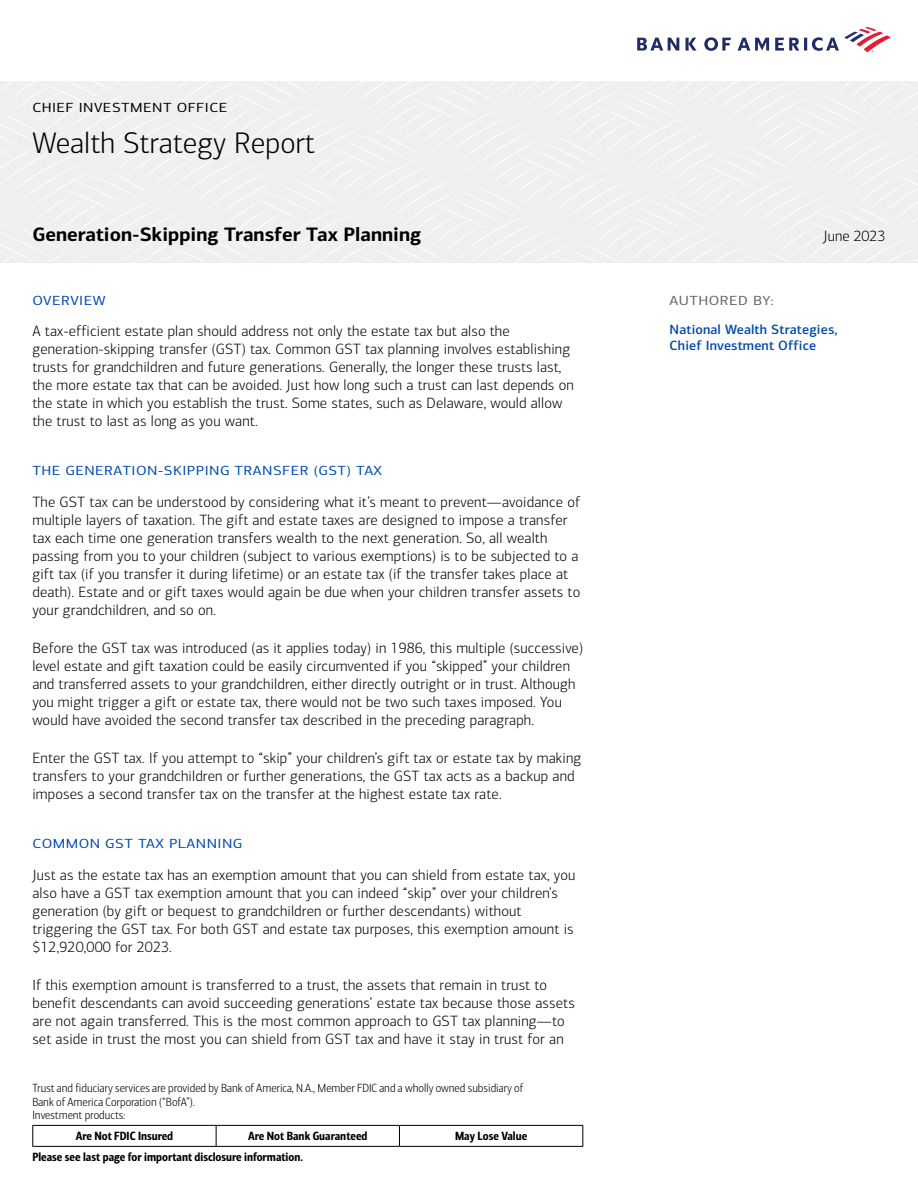
<style>
.page{position:relative;width:918px;height:1188px;background:#fff}
.page>*{position:absolute;margin:0;border:0;box-sizing:border-box;transform-origin:0 0}
.t1{font:300 30px "Connections";color:#000}
.t2{font:700 19.5px "Connections";color:#000}
.t3{font:300 15px/18px "Connections";letter-spacing:.01em;color:#000}
.t4{font:500 13.5px/16.2px "Connections";letter-spacing:.01em;color:#0049ac}
.t5{font:13.35px "Connections";letter-spacing:.03em;color:#0049ac;scale:1.14 1}
.t6{font:13.35px "Connections";letter-spacing:.03em;color:#000;scale:1.14 1}
.t7{font:13.35px "Connections";letter-spacing:.03em;color:#646464;scale:1.14 1}
.t8{font:300 12px/13.5px "Connections Cond";color:#000}
.t9{font:12px "Connections Cond Bld";color:#000}
</style>
<div class="page">
<div style="left:0;top:81px;width:918px;height:181px;background:#edeff0"></div>
<svg style="left:637px;top:27px;width:254px;height:25px"></svg>
<hr style="left:32px;top:1125px;width:184px;height:1px;background:#000">
<svg style="left:32px;top:1126px;width:1px;height:20px"></svg>
<hr style="left:216px;top:1125px;width:183px;height:1px;background:#000">
<svg style="left:216px;top:1126px;width:1px;height:20px"></svg>
<hr style="left:399px;top:1125px;width:184px;height:1px;background:#000">
<svg style="left:399px;top:1126px;width:1px;height:20px"></svg>
<svg style="left:582px;top:1126px;width:1px;height:20px"></svg>
<hr style="left:32px;top:1146px;width:184px;height:1px;background:#000">
<hr style="left:216px;top:1146px;width:183px;height:1px;background:#000">
<hr style="left:399px;top:1146px;width:184px;height:1px;background:#000">
<p class="t6" style="left:32px;top:100px;width:172px">CHIEF INVESTMENT OFFICE</p>
<h1 class="t1" style="left:32px;top:125px;width:284px">Wealth Strategy Report</h1>
<h2 class="t2" style="left:32px;top:222px;width:390px">Generation-Skipping Transfer Tax Planning</h2>
<p class="t3" style="left:824px;top:227px;width:63px">June 2023</p>
<h3 class="t5" style="left:32px;top:292px;width:66px">OVERVIEW</h3>
<p class="t3" style="left:32px;top:322px;width:543px">A tax-efficient estate plan should address not only the estate tax but also the generation-skipping transfer (GST) tax. Common GST tax planning involves establishing trusts for grandchildren and future generations. Generally, the longer these trusts last, the more estate tax that can be avoided. Just how long such a trust can last depends on the state in which you establish the trust. Some states, such as Delaware, would allow the trust to last as long as you want.</p>
<h3 class="t5" style="left:32px;top:463px;width:308px">THE GENERATION-SKIPPING TRANSFER (GST) TAX</h3>
<p class="t3" style="left:32px;top:493px;width:549px">The GST tax can be understood by considering what it’s meant to prevent—avoidance of multiple layers of taxation. The gift and estate taxes are designed to impose a transfer tax each time one generation transfers wealth to the next generation. So, all wealth passing from you to your children (subject to various exemptions) is to be subjected to a gift tax (if you transfer it during lifetime) or an estate tax (if the transfer takes place at death). Estate and or gift taxes would again be due when your children transfer assets to your grandchildren, and so on.</p>
<p class="t3" style="left:32px;top:639px;width:552px">Before the GST tax was introduced (as it applies today) in 1986, this multiple (successive) level estate and gift taxation could be easily circumvented if you “skipped” your children and transferred assets to your grandchildren, either directly outright or in trust. Although you might trigger a gift or estate tax, there would not be two such taxes imposed. You would have avoided the second transfer tax described in the preceding paragraph.</p>
<p class="t3" style="left:32px;top:749px;width:550px">Enter the GST tax. If you attempt to “skip” your children’s gift tax or estate tax by making transfers to your grandchildren or further generations, the GST tax acts as a backup and imposes a second transfer tax on the transfer at the highest estate tax rate.</p>
<h3 class="t5" style="left:32px;top:836px;width:186px">COMMON GST TAX PLANNING</h3>
<p class="t3" style="left:32px;top:866px;width:544px">Just as the estate tax has an exemption amount that you can shield from estate tax, you also have a GST tax exemption amount that you can indeed “skip” over your children’s generation (by gift or bequest to grandchildren or further descendants) without triggering the GST tax. For both GST and estate tax purposes, this exemption amount is $12,920,000 for 2023.</p>
<p class="t3" style="left:32px;top:976px;width:544px">If this exemption amount is transferred to a trust, the assets that remain in trust to benefit descendants can avoid succeeding generations’ estate tax because those assets are not again transferred. This is the most common approach to GST tax planning—to set aside in trust the most you can shield from GST tax and have it stay in trust for an</p>
<p class="t8" style="left:32px;top:1081px;width:492px">Trust and fiduciary services are provided by Bank of America, N.A., Member FDIC and a wholly owned subsidiary of<br>Bank of America Corporation (“BofA”).<br>Investment products:</p>
<p class="t9" style="left:76px;top:1129px;width:99px">Are Not FDIC Insured</p>
<p class="t9" style="left:248px;top:1129px;width:121px">Are Not Bank Guaranteed</p>
<p class="t9" style="left:455px;top:1129px;width:74px">May Lose Value</p>
<p class="t9" style="left:32px;top:1150px;width:272px">Please see last page for important disclosure information.</p>
<h3 class="t7" style="left:670px;top:292px;width:93px">AUTHORED BY:</h3>
<p class="t4" style="left:670px;top:321px;width:170px">National Wealth Strategies,<br>Chief Investment Office</p>
</div>
